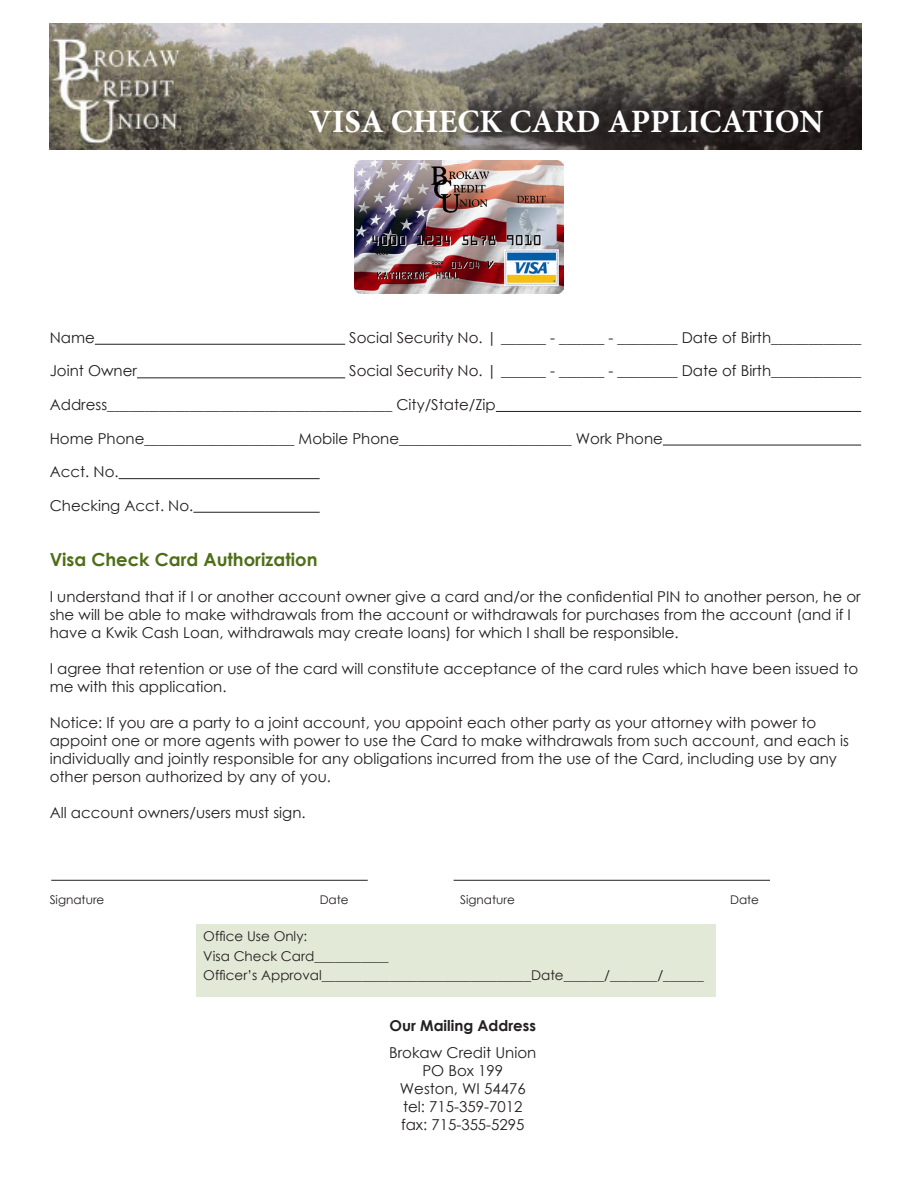
<style>
.page{position:relative;width:918px;height:1188px;background:#fff}
.page>*{position:absolute;margin:0;border:0;box-sizing:border-box;transform-origin:0 0}
.t1{font:700 32.55px "Minion Pro";color:#fff}
.t2{font:700 18px "Century Gothic";color:#4e6e17}
.t3{font:15px/18px "Century Gothic";color:#231f20}
.t4{font:700 15px "Century Gothic";color:#231f20}
.t5{font:13.5px "Century Gothic";color:#231f20}
.t6{font:12px "Century Gothic";color:#231f20}
</style>
<div class="page">
<img style="left:50px;top:24px;width:811px;height:126px">
<hr style="left:95px;top:344px;width:250px;height:1px;background:#231f20">
<hr style="left:137px;top:377px;width:208px;height:1px;background:#231f20">
<hr style="left:496px;top:411px;width:365px;height:1px;background:#231f20">
<hr style="left:663px;top:445px;width:198px;height:1px;background:#231f20">
<hr style="left:119px;top:478px;width:201px;height:1px;background:#231f20">
<hr style="left:193px;top:512px;width:127px;height:1px;background:#231f20">
<div style="left:197px;top:924px;width:519px;height:73px;background:#e3e9d7"></div>
<hr style="left:51px;top:880px;width:317px;height:1px;background:#231f20">
<hr style="left:454px;top:880px;width:316px;height:1px;background:#231f20">
<img style="left:354px;top:161px;width:210px;height:132px">
<p class="t1" style="left:309px;top:98px;width:516px">VISA CHECK CARD APPLICATION</p>
<p class="t3" style="left:50px;top:328px;width:47px">Name</p>
<p class="t3" style="left:349px;top:328px;width:513px">Social Security No. | ______ - ______ - ________ Date of Birth____________</p>
<p class="t3" style="left:50px;top:362px;width:89px">Joint Owner</p>
<p class="t3" style="left:349px;top:362px;width:513px">Social Security No. | ______ - ______ - ________ Date of Birth____________</p>
<p class="t3" style="left:50px;top:395px;width:448px">Address______________________________________ City/State/Zip</p>
<p class="t3" style="left:50px;top:429px;width:615px">Home Phone____________________ Mobile Phone_______________________ Work Phone</p>
<p class="t3" style="left:50px;top:463px;width:70px">Acct. No.</p>
<p class="t3" style="left:50px;top:496px;width:145px">Checking Acct. No.</p>
<p class="t2" style="left:50px;top:546px;width:269px">Visa Check Card Authorization</p>
<p class="t3" style="left:50px;top:587px;width:813px">I understand that if I or another account owner give a card and/or the confidential PIN to another person, he or she will be able to make withdrawals from the account or withdrawals for purchases from the account (and if I have a Kwik Cash Loan, withdrawals may create loans) for which I shall be responsible.</p>
<p class="t3" style="left:50px;top:659px;width:810px">I agree that retention or use of the card will constitute acceptance of the card rules which have been issued to me with this application.</p>
<p class="t3" style="left:50px;top:713px;width:801px">Notice: If you are a party to a joint account, you appoint each other party as your attorney with power to appoint one or more agents with power to use the Card to make withdrawals from such account, and each is individually and jointly responsible for any obligations incurred from the use of the Card, including use by any other person authorized by any of you.</p>
<p class="t3" style="left:50px;top:803px;width:257px">All account owners/users must sign.</p>
<p class="t6" style="left:50px;top:891px;width:56px">Signature</p>
<p class="t6" style="left:320px;top:891px;width:30px">Date</p>
<p class="t6" style="left:460px;top:891px;width:56px">Signature</p>
<p class="t6" style="left:730px;top:891px;width:30px">Date</p>
<p class="t5" style="left:203px;top:927px;width:106px">Office Use Only:</p>
<p class="t5" style="left:203px;top:946px;width:187px">Visa Check Card___________</p>
<p class="t5" style="left:203px;top:965px;width:502px">Officer’s Approval_______________________________Date______/_______/______</p>
<p class="t4" style="left:390px;top:1014px;width:148px">Our Mailing Address</p>
<p class="t3" style="left:389px;top:1043px;width:149px">Brokaw Credit Union</p>
<p class="t3" style="left:422px;top:1061px;width:82px">PO Box 199</p>
<p class="t3" style="left:400px;top:1079px;width:127px">Weston, WI 54476</p>
<p class="t3" style="left:403px;top:1097px;width:121px">tel: 715-359-7012</p>
<p class="t3" style="left:401px;top:1115px;width:125px">fax: 715-355-5295</p>
</div>
